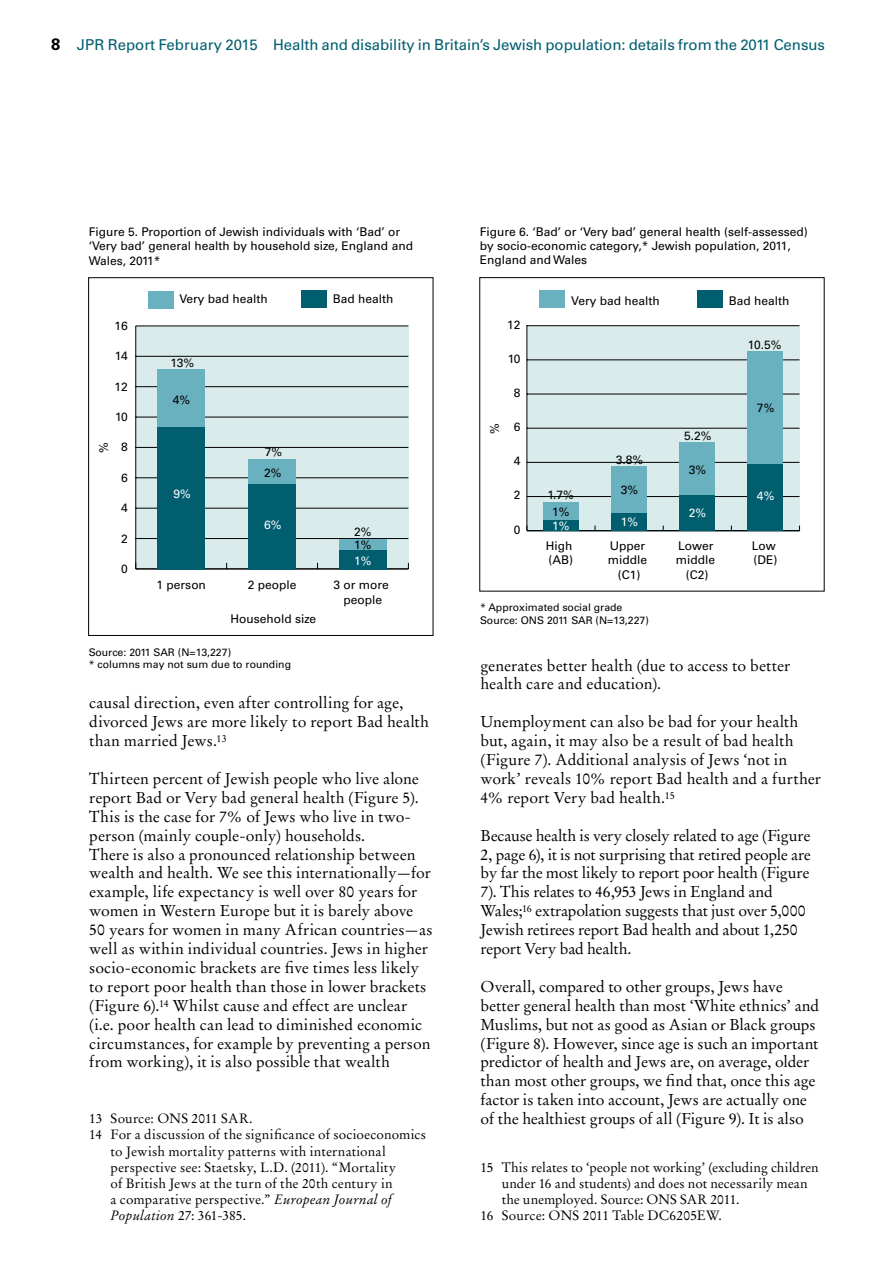
<style>
.page{position:relative;width:893px;height:1263px;background:#fff}
.page>*{position:absolute;margin:0;border:0;box-sizing:border-box;transform-origin:0 0}
.t1{font:15.75px/18.9px "Stempel Garamond LT Std";color:#000}
.t2{font:15px "Univers LT Std";letter-spacing:-.005em;color:#005e6f}
.t3{font:13.5px "Stempel Garamond LT Std";letter-spacing:.005em;color:#000}
.t4{font:12px/14.4px "Univers LT Std";color:#000}
.t5{font:12px "Univers LT Std";color:#fff}
.t6{font:10.5px/12.6px "Univers LT Std";color:#000}
.s1{font-weight:700;font-size:16.5px;color:#000}
.s2{font-style:italic}
</style>
<div class="page">
<div style="left:527px;top:326px;width:273px;height:205px;background:#daebec"></div>
<hr style="left:527px;top:325px;width:1px;height:205px;background:#000">
<hr style="left:527px;top:530px;width:272px;height:1px;background:#000">
<hr style="left:527px;top:496px;width:272px;height:1px;background:#000">
<hr style="left:527px;top:462px;width:272px;height:1px;background:#000">
<hr style="left:527px;top:428px;width:272px;height:1px;background:#000">
<hr style="left:527px;top:394px;width:272px;height:1px;background:#000">
<hr style="left:527px;top:360px;width:272px;height:1px;background:#000">
<hr style="left:527px;top:325px;width:272px;height:1px;background:#000">
<div style="left:540px;top:290px;width:25px;height:17px;background:#6ab1bf"></div>
<div style="left:543px;top:502px;width:36px;height:19px;background:#6ab1bf"></div>
<div style="left:611px;top:466px;width:36px;height:48px;background:#6ab1bf"></div>
<div style="left:680px;top:442px;width:35px;height:53px;background:#6ab1bf"></div>
<div style="left:748px;top:351px;width:35px;height:113px;background:#6ab1bf"></div>
<div style="left:698px;top:290px;width:25px;height:17px;background:#005e6f"></div>
<div style="left:543px;top:521px;width:36px;height:10px;background:#005e6f"></div>
<div style="left:611px;top:514px;width:36px;height:17px;background:#005e6f"></div>
<div style="left:680px;top:495px;width:35px;height:36px;background:#005e6f"></div>
<div style="left:748px;top:464px;width:35px;height:67px;background:#005e6f"></div>
<div style="left:136px;top:326px;width:273px;height:243px;background:#daebec"></div>
<div style="left:88px;top:277px;width:345px;height:359px;border:1px solid #000"></div>
<hr style="left:135px;top:326px;width:1px;height:243px;background:#000">
<hr style="left:136px;top:569px;width:272px;height:1px;background:#000">
<hr style="left:136px;top:538px;width:272px;height:1px;background:#000">
<hr style="left:136px;top:508px;width:272px;height:1px;background:#000">
<hr style="left:136px;top:477px;width:272px;height:1px;background:#000">
<hr style="left:136px;top:447px;width:272px;height:1px;background:#000">
<hr style="left:136px;top:417px;width:272px;height:1px;background:#000">
<hr style="left:136px;top:386px;width:272px;height:1px;background:#000">
<hr style="left:136px;top:356px;width:272px;height:1px;background:#000">
<hr style="left:136px;top:326px;width:272px;height:1px;background:#000">
<div style="left:148px;top:291px;width:25px;height:18px;background:#6ab1bf"></div>
<div style="left:158px;top:369px;width:47px;height:58px;background:#6ab1bf"></div>
<div style="left:248px;top:459px;width:48px;height:26px;background:#6ab1bf"></div>
<div style="left:339px;top:539px;width:48px;height:11px;background:#6ab1bf"></div>
<div style="left:301px;top:291px;width:26px;height:17px;background:#005e6f"></div>
<div style="left:158px;top:427px;width:47px;height:143px;background:#005e6f"></div>
<div style="left:248px;top:485px;width:48px;height:85px;background:#005e6f"></div>
<div style="left:339px;top:550px;width:48px;height:20px;background:#005e6f"></div>
<p class="t2" style="left:51px;top:36px;width:775px"><span class="s1">8</span> JPR Report February 2015 Health and disability in Britain’s Jewish population: details from the 2011 Census</p>
<p class="t4" style="left:89px;top:224px;width:326px">Figure 5. Proportion of Jewish individuals with ‘Bad’ or ‘Very bad’ general health by household size, England and<br>Wales, 2011*</p>
<p class="t4" style="left:115px;top:318px;width:15px">16</p>
<p class="t4" style="left:115px;top:349px;width:14px">14</p>
<p class="t4" style="left:115px;top:379px;width:15px">12</p>
<p class="t4" style="left:115px;top:410px;width:14px">10</p>
<p class="t4" style="left:96px;top:453px;width:12px;rotate:-90deg">%</p>
<p class="t4" style="left:121px;top:440px;width:8px">8</p>
<p class="t4" style="left:121px;top:470px;width:8px">6</p>
<p class="t4" style="left:121px;top:501px;width:8px">4</p>
<p class="t4" style="left:121px;top:531px;width:8px">2</p>
<p class="t4" style="left:121px;top:561px;width:8px">0</p>
<p class="t4" style="left:179px;top:292px;width:90px">Very bad health</p>
<p class="t4" style="left:333px;top:292px;width:62px">Bad health</p>
<p class="t4" style="left:170px;top:355px;width:25px">13%</p>
<p class="t4" style="left:173px;top:392px;width:19px">4%</p>
<p class="t5" style="left:174px;top:487px;width:19px">9%</p>
<p class="t4" style="left:265px;top:445px;width:19px">7%</p>
<p class="t4" style="left:264px;top:465px;width:19px">2%</p>
<p class="t5" style="left:264px;top:518px;width:19px">6%</p>
<p class="t4" style="left:156px;top:578px;width:51px">1 person</p>
<p class="t4" style="left:248px;top:578px;width:50px">2 people</p>
<p class="t4" style="left:230px;top:611px;width:87px">Household size</p>
<p class="t4" style="left:354px;top:524px;width:19px">2%</p>
<p class="t4" style="left:354px;top:537px;width:19px">1%</p>
<p class="t5" style="left:354px;top:553px;width:19px">1%</p>
<p class="t4" style="left:334px;top:578px;width:57px;text-align:center">3 or more people</p>
<p class="t6" style="left:89px;top:646px;width:204px">Source: 2011 SAR (N=13,227)<br>* columns may not sum due to rounding</p>
<p class="t1" style="left:89px;top:693px;width:341px">causal direction, even after controlling for age, divorced Jews are more likely to report Bad health than married Jews.<sup>13</sup></p>
<p class="t1" style="left:89px;top:769px;width:345px">Thirteen percent of Jewish people who live alone report Bad or Very bad general health (Figure 5).<br>This is the case for 7% of Jews who live in two&shy;person (mainly couple-only) households.<br>There is also a pronounced relationship between wealth and health. We see this internationally—for example, life expectancy is well over 80 years for women in Western Europe but it is barely above 50 years for women in many African countries—as well as within individual countries. Jews in higher socio-economic brackets are five times less likely to report poor health than those in lower brackets (Figure 6).<sup>14</sup> Whilst cause and effect are unclear (i.e. poor health can lead to diminished economic circumstances, for example by preventing a person from working), it is also possible that wealth</p>
<p class="t3" style="left:89px;top:1110px;width:165px">13 Source: ONS 2011 SAR.</p>
<p class="t3" style="left:89px;top:1127px;width:338px">14 For a discussion of the significance of socioeconomics</p>
<p class="t3" style="left:111px;top:1143px;width:277px">to Jewish mortality patterns with international</p>
<p class="t3" style="left:111px;top:1159px;width:287px">perspective see: Staetsky, L.D. (2011). “Mortality</p>
<p class="t3" style="left:111px;top:1175px;width:284px">of British Jews at the turn of the 20th century in</p>
<p class="t3" style="left:111px;top:1191px;width:283px">a comparative perspective.” <span class="s2">European Journal of</span></p>
<p class="t3" style="left:111px;top:1208px;width:137px"><span class="s2">Population</span> 27: 361-385.</p>
<p class="t4" style="left:480px;top:224px;width:329px">Figure 6. ‘Bad’ or ‘Very bad’ general health (self-assessed) by socio-economic category,* Jewish population, 2011,<br>England and Wales</p>
<p class="t4" style="left:507px;top:317px;width:15px">12</p>
<p class="t4" style="left:508px;top:351px;width:14px">10</p>
<p class="t4" style="left:514px;top:385px;width:8px">8</p>
<p class="t4" style="left:488px;top:434px;width:12px;rotate:-90deg">%</p>
<p class="t4" style="left:514px;top:420px;width:8px">6</p>
<p class="t4" style="left:514px;top:454px;width:8px">4</p>
<p class="t4" style="left:514px;top:488px;width:8px">2</p>
<p class="t4" style="left:514px;top:522px;width:8px">0</p>
<p class="t4" style="left:571px;top:294px;width:90px">Very bad health</p>
<p class="t4" style="left:729px;top:294px;width:62px">Bad health</p>
<p class="t4" style="left:748px;top:338px;width:35px">10.5%</p>
<p class="t4" style="left:548px;top:488px;width:28px">1.7%</p>
<p class="t4" style="left:552px;top:505px;width:19px">1%</p>
<p class="t5" style="left:552px;top:518px;width:19px">1%</p>
<p class="t4" style="left:546px;top:538px;width:29px">High (AB)</p>
<p class="t4" style="left:616px;top:452px;width:29px">3.8%</p>
<p class="t4" style="left:621px;top:482px;width:19px">3%</p>
<p class="t5" style="left:621px;top:515px;width:19px">1%</p>
<p class="t4" style="left:608px;top:538px;width:41px;text-align:center">Upper middle (C1)</p>
<p class="t4" style="left:684px;top:428px;width:29px">5.2%</p>
<p class="t4" style="left:689px;top:462px;width:19px">3%</p>
<p class="t5" style="left:689px;top:505px;width:19px">2%</p>
<p class="t4" style="left:676px;top:538px;width:41px;text-align:center">Lower middle (C2)</p>
<p class="t4" style="left:757px;top:401px;width:19px">7%</p>
<p class="t5" style="left:757px;top:489px;width:19px">4%</p>
<p class="t4" style="left:752px;top:538px;width:27px">Low (DE)</p>
<p class="t6" style="left:480px;top:601px;width:170px">* Approximated social grade<br>Source: ONS 2011 SAR (N=13,227)</p>
<p class="t1" style="left:480px;top:656px;width:311px">generates better health (due to access to better health care and education).</p>
<p class="t1" style="left:480px;top:712px;width:342px">Unemployment can also be bad for your health but, again, it may also be a result of bad health (Figure 7). Additional analysis of Jews ‘not in work’ reveals 10% report Bad health and a further 4% report Very bad health.<sup>15</sup></p>
<p class="t1" style="left:480px;top:826px;width:332px">Because health is very closely related to age (Figure 2, page 6), it is not surprising that retired people are by far the most likely to report poor health (Figure 7). This relates to 46,953 Jews in England and Wales;<sup>16</sup> extrapolation suggests that just over 5,000<br>Jewish retirees report Bad health and about 1,250 report Very bad health.</p>
<p class="t1" style="left:480px;top:977px;width:340px">Overall, compared to other groups, Jews have better general health than most ‘White ethnics’ and Muslims, but not as good as Asian or Black groups (Figure 8). However, since age is such an important predictor of health and Jews are, on average, older than most other groups, we find that, once this age factor is taken into account, Jews are actually one of the healthiest groups of all (Figure 9). It is also</p>
<p class="t3" style="left:480px;top:1159px;width:340px">15 This relates to ‘people not working’ (excluding children</p>
<p class="t3" style="left:502px;top:1175px;width:307px">under 16 and students) and does not necessarily mean</p>
<p class="t3" style="left:502px;top:1191px;width:239px">the unemployed. Source: ONS SAR 2011.</p>
<p class="t3" style="left:480px;top:1208px;width:243px">16 Source: ONS 2011 Table DC6205EW.</p>
</div>
